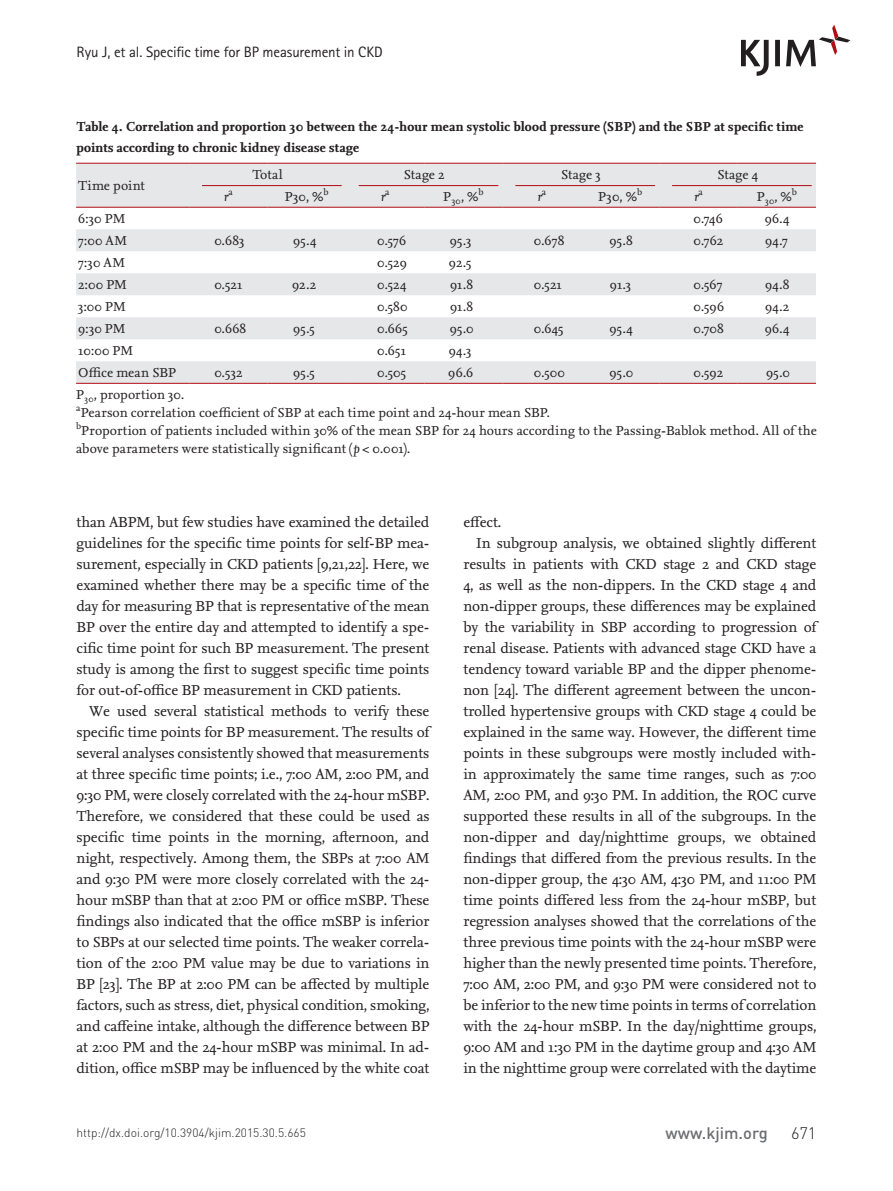
<style>
.page{position:relative;width:893px;height:1191px;background:#fff}
.page>*{position:absolute;margin:0;border:0;box-sizing:border-box;transform-origin:0 0}
.t1{font:500 16.5px "DIN Pro";color:#6c6d70}
.t2{font:300 16.5px "DIN Pro";color:#231f20}
.들였쓰기_본문{font:15px/21px "Nexus Serif";letter-spacing:-.01em;color:#231f20;text-align:justify}
.제목밑본문{font:15px/21px "Nexus Serif";letter-spacing:-.01em;color:#231f20;text-align:justify}
.t3{font:15px "Rotis Sans Serif Std";letter-spacing:-.01em;color:#231f20}
.테이블{font:13.5px/18px "Nexus Serif";letter-spacing:.01em;color:#231f20}
.테이블제목{font:700 13.5px/21px "Nexus Serif";letter-spacing:.005em;color:#231f20}
.테이블-2{font:italic 13.5px "Nexus Serif";color:#231f20}
.t4{font:300 12px "DIN Pro";color:#231f20}
.s1{font-style:italic}
</style>
<div class="page">
<svg style="left:741px;top:25px;width:109px;height:51px"></svg>
<svg style="left:76px;top:164px;width:740px;height:219px;fill:#e6e7e9"></svg>
<hr style="left:76px;top:383px;width:113px;height:1px;background:#b00d15">
<hr style="left:189px;top:383px;width:79px;height:1px;background:#b00d15">
<hr style="left:268px;top:383px;width:78px;height:1px;background:#b00d15">
<hr style="left:346px;top:383px;width:78px;height:1px;background:#b00d15">
<hr style="left:424px;top:383px;width:79px;height:1px;background:#b00d15">
<hr style="left:503px;top:383px;width:78px;height:1px;background:#b00d15">
<hr style="left:581px;top:383px;width:78px;height:1px;background:#b00d15">
<hr style="left:659px;top:383px;width:79px;height:1px;background:#b00d15">
<hr style="left:738px;top:383px;width:78px;height:1px;background:#b00d15">
<hr style="left:76px;top:163px;width:113px;height:1px;background:#b00d15">
<hr style="left:76px;top:207px;width:113px;height:1px;background:#b00d15">
<hr style="left:189px;top:163px;width:79px;height:1px;background:#b00d15">
<hr style="left:268px;top:163px;width:78px;height:1px;background:#b00d15">
<hr style="left:346px;top:163px;width:78px;height:1px;background:#b00d15">
<hr style="left:424px;top:163px;width:79px;height:1px;background:#b00d15">
<hr style="left:503px;top:163px;width:78px;height:1px;background:#b00d15">
<hr style="left:581px;top:163px;width:78px;height:1px;background:#b00d15">
<hr style="left:659px;top:163px;width:79px;height:1px;background:#b00d15">
<hr style="left:738px;top:163px;width:78px;height:1px;background:#b00d15">
<hr style="left:189px;top:207px;width:79px;height:1px;background:#b00d15">
<hr style="left:268px;top:207px;width:78px;height:1px;background:#b00d15">
<hr style="left:346px;top:207px;width:78px;height:1px;background:#b00d15">
<hr style="left:424px;top:207px;width:79px;height:1px;background:#b00d15">
<hr style="left:503px;top:207px;width:78px;height:1px;background:#b00d15">
<hr style="left:581px;top:207px;width:78px;height:1px;background:#b00d15">
<hr style="left:659px;top:207px;width:79px;height:1px;background:#b00d15">
<hr style="left:738px;top:207px;width:78px;height:1px;background:#b00d15">
<hr style="left:202px;top:185px;width:140px;height:1px;background:#b00d15">
<hr style="left:359px;top:185px;width:139px;height:1px;background:#b00d15">
<hr style="left:515px;top:185px;width:140px;height:1px;background:#b00d15">
<hr style="left:672px;top:185px;width:140px;height:1px;background:#b00d15">
<p class="t3" style="left:77px;top:43px;width:308px">Ryu J, et al. Specific time for BP measurement in CKD</p>
<p class="테이블제목" style="left:76px;top:116px;width:729px">Table 4. Correlation and proportion 30 between the 24-hour mean systolic blood pressure (SBP) and the SBP at specific time points according to chronic kidney disease stage</p>
<p class="테이블" style="left:78px;top:176px;width:68px">Time point</p>
<p class="테이블" style="left:252px;top:165px;width:32px">Total</p>
<p class="테이블" style="left:404px;top:165px;width:42px">Stage 2</p>
<p class="테이블" style="left:561px;top:165px;width:41px">Stage 3</p>
<p class="테이블" style="left:717px;top:165px;width:42px">Stage 4</p>
<p class="테이블-2" style="left:224px;top:188px;width:10px">r<sup>a</sup></p>
<p class="테이블" style="left:285px;top:187px;width:46px">P30, %<sup>b</sup></p>
<p class="테이블-2" style="left:381px;top:188px;width:10px">r<sup>a</sup></p>
<p class="테이블" style="left:443px;top:187px;width:42px">P<sub>30</sub>, %<sup>b</sup></p>
<p class="테이블-2" style="left:537px;top:188px;width:10px">r<sup>a</sup></p>
<p class="테이블" style="left:598px;top:187px;width:46px">P30, %<sup>b</sup></p>
<p class="테이블-2" style="left:694px;top:188px;width:10px">r<sup>a</sup></p>
<p class="테이블" style="left:757px;top:187px;width:42px">P<sub>30</sub>, %<sup>b</sup></p>
<p class="테이블" style="left:78px;top:209px;width:49px">6:30 PM</p>
<p class="테이블" style="left:693px;top:209px;width:31px">0.746</p>
<p class="테이블" style="left:765px;top:209px;width:26px">96.4</p>
<p class="테이블" style="left:78px;top:231px;width:50px">7:00 AM</p>
<p class="테이블" style="left:214px;top:231px;width:32px">0.683</p>
<p class="테이블" style="left:293px;top:231px;width:25px">95.4</p>
<p class="테이블" style="left:377px;top:231px;width:31px">0.576</p>
<p class="테이블" style="left:450px;top:231px;width:23px">95.3</p>
<p class="테이블" style="left:534px;top:231px;width:32px">0.678</p>
<p class="테이블" style="left:609px;top:231px;width:25px">95.8</p>
<p class="테이블" style="left:693px;top:231px;width:31px">0.762</p>
<p class="테이블" style="left:765px;top:231px;width:24px">94.7</p>
<p class="테이블" style="left:78px;top:253px;width:48px">7:30 AM</p>
<p class="테이블" style="left:377px;top:253px;width:31px">0.529</p>
<p class="테이블" style="left:449px;top:253px;width:24px">92.5</p>
<p class="테이블" style="left:78px;top:275px;width:50px">2:00 PM</p>
<p class="테이블" style="left:214px;top:275px;width:30px">0.521</p>
<p class="테이블" style="left:292px;top:275px;width:26px">92.2</p>
<p class="테이블" style="left:377px;top:275px;width:31px">0.524</p>
<p class="테이블" style="left:450px;top:275px;width:24px">91.8</p>
<p class="테이블" style="left:534px;top:275px;width:30px">0.521</p>
<p class="테이블" style="left:610px;top:275px;width:23px">91.3</p>
<p class="테이블" style="left:693px;top:275px;width:31px">0.567</p>
<p class="테이블" style="left:765px;top:275px;width:26px">94.8</p>
<p class="테이블" style="left:78px;top:297px;width:49px">3:00 PM</p>
<p class="테이블" style="left:377px;top:297px;width:32px">0.580</p>
<p class="테이블" style="left:450px;top:297px;width:24px">91.8</p>
<p class="테이블" style="left:693px;top:297px;width:32px">0.596</p>
<p class="테이블" style="left:765px;top:297px;width:26px">94.2</p>
<p class="테이블" style="left:78px;top:319px;width:49px">9:30 PM</p>
<p class="테이블" style="left:214px;top:319px;width:33px">0.668</p>
<p class="테이블" style="left:293px;top:319px;width:23px">95.5</p>
<p class="테이블" style="left:377px;top:319px;width:32px">0.665</p>
<p class="테이블" style="left:450px;top:319px;width:25px">95.0</p>
<p class="테이블" style="left:534px;top:319px;width:31px">0.645</p>
<p class="테이블" style="left:609px;top:319px;width:25px">95.4</p>
<p class="테이블" style="left:693px;top:319px;width:32px">0.708</p>
<p class="테이블" style="left:765px;top:319px;width:26px">96.4</p>
<p class="테이블" style="left:78px;top:341px;width:56px">10:00 PM</p>
<p class="테이블" style="left:377px;top:341px;width:31px">0.651</p>
<p class="테이블" style="left:449px;top:341px;width:24px">94.3</p>
<p class="테이블" style="left:78px;top:363px;width:99px">Office mean SBP</p>
<p class="테이블" style="left:214px;top:363px;width:30px">0.532</p>
<p class="테이블" style="left:293px;top:363px;width:23px">95.5</p>
<p class="테이블" style="left:377px;top:363px;width:31px">0.505</p>
<p class="테이블" style="left:448px;top:363px;width:26px">96.6</p>
<p class="테이블" style="left:534px;top:363px;width:33px">0.500</p>
<p class="테이블" style="left:609px;top:363px;width:25px">95.0</p>
<p class="테이블" style="left:693px;top:363px;width:31px">0.592</p>
<p class="테이블" style="left:766px;top:363px;width:25px">95.0</p>
<p class="테이블" style="left:76px;top:385px;width:110px">P<sub>30</sub>, proportion 30.</p>
<p class="테이블" style="left:76px;top:403px;width:475px"><sup>a</sup>Pearson correlation coefficient of SBP at each time point and 24-hour mean SBP.</p>
<p class="테이블" style="left:76px;top:421px;width:742px"><sup>b</sup>Proportion of patients included within 30% of the mean SBP for 24 hours according to the Passing-Bablok method. All of the above parameters were statistically significant (<span class="s1">p</span> &lt; 0.001).</p>
<p class="제목밑본문" style="left:77px;top:511px;width:354px">than ABPM, but few studies have examined the detailed guidelines for the specific time points for self-BP mea&shy;surement, especially in CKD patients [9,21,22]. Here, we examined whether there may be a specific time of the day for measuring BP that is representative of the mean BP over the entire day and attempted to identify a spe&shy;cific time point for such BP measurement. The present study is among the first to suggest specific time points for out-of-office BP measurement in CKD patients.</p>
<p class="들였쓰기_본문" style="left:77px;top:700px;width:354px;text-indent:13px">We used several statistical methods to verify these specific time points for BP measurement. The results of several analyses consistently showed that measurements at three specific time points; i.e., 7:00 AM, 2:00 PM, and 9:30 PM, were closely correlated with the 24-hour mSBP.<br>Therefore, we considered that these could be used as specific time points in the morning, afternoon, and night, respectively. Among them, the SBPs at 7:00 AM and 9:30 PM were more closely correlated with the 24- hour mSBP than that at 2:00 PM or office mSBP. These findings also indicated that the office mSBP is inferior to SBPs at our selected time points. The weaker correla&shy;tion of the 2:00 PM value may be due to variations in BP [23]. The BP at 2:00 PM can be affected by multiple factors, such as stress, diet, physical condition, smoking, and caffeine intake, although the difference between BP at 2:00 PM and the 24-hour mSBP was minimal. In ad&shy;dition, office mSBP may be influenced by the white coat</p>
<p class="들였쓰기_본문" style="left:463px;top:511px;width:39px">effect.</p>
<p class="들였쓰기_본문" style="left:463px;top:532px;width:354px;text-indent:13px">In subgroup analysis, we obtained slightly different results in patients with CKD stage 2 and CKD stage 4, as well as the non-dippers. In the CKD stage 4 and non-dipper groups, these differences may be explained by the variability in SBP according to progression of renal disease. Patients with advanced stage CKD have a tendency toward variable BP and the dipper phenome&shy;non [24]. The different agreement between the uncon&shy;trolled hypertensive groups with CKD stage 4 could be explained in the same way. However, the different time points in these subgroups were mostly included with&shy;in approximately the same time ranges, such as 7:00<br>AM, 2:00 PM, and 9:30 PM. In addition, the ROC curve supported these results in all of the subgroups. In the non-dipper and day/nighttime groups, we obtained findings that differed from the previous results. In the non-dipper group, the 4:30 AM, 4:30 PM, and 11:00 PM time points differed less from the 24-hour mSBP, but regression analyses showed that the correlations of the three previous time points with the 24-hour mSBP were higher than the newly presented time points. Therefore, 7:00 AM, 2:00 PM, and 9:30 PM were considered not to be inferior to the new time points in terms of correlation with the 24-hour mSBP. In the day/nighttime groups, 9:00 AM and 1:30 PM in the daytime group and 4:30 AM in the nighttime group were correlated with the daytime</p>
<p class="t4" style="left:77px;top:1124px;width:231px">http://dx.doi.org/10.3904/kjim.2015.30.5.665</p>
<p class="t1" style="left:666px;top:1121px;width:104px">www.kjim.org</p>
<p class="t2" style="left:791px;top:1121px;width:27px">671</p>
</div>
